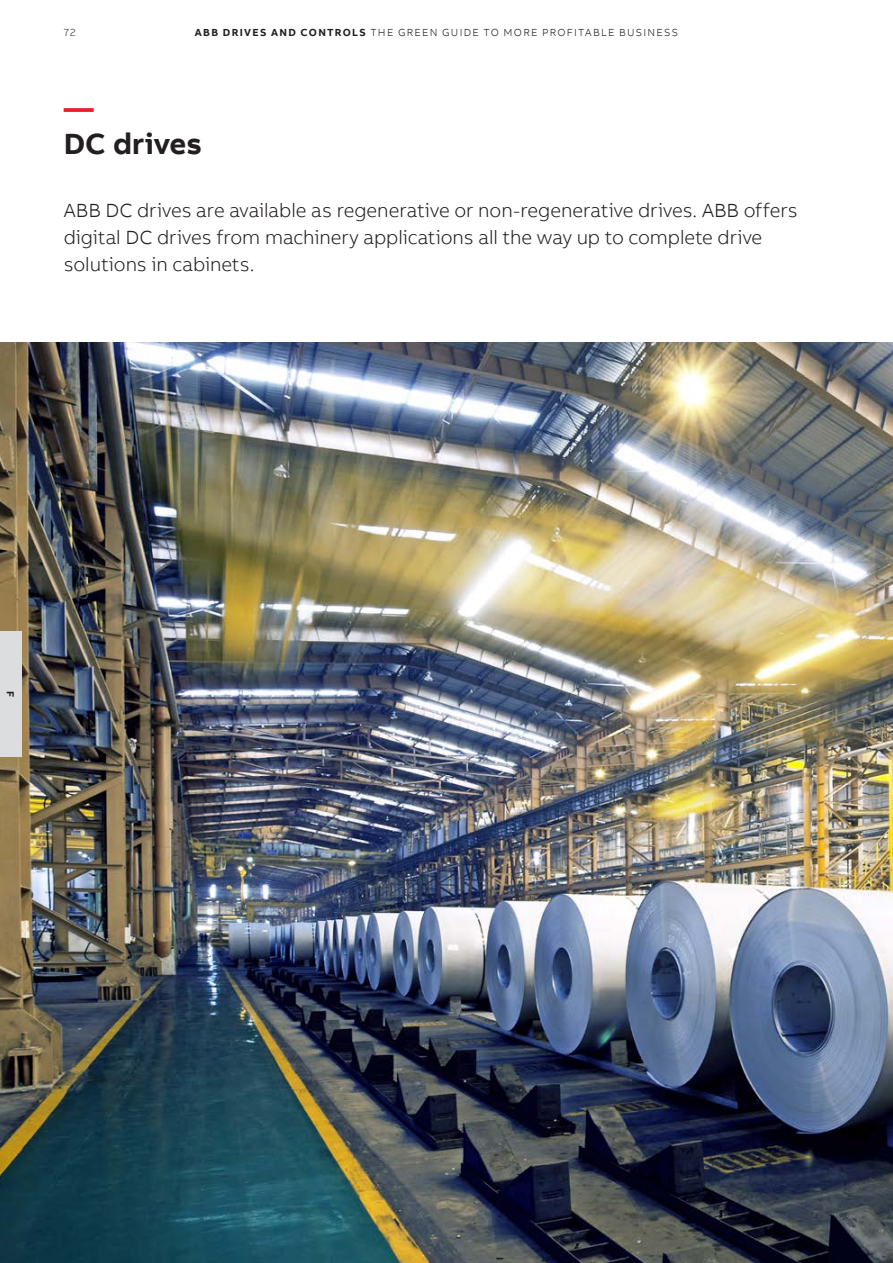
<style>
.page{position:relative;width:893px;height:1263px;background:#fff}
.page>*{position:absolute;margin:0;border:0;box-sizing:border-box;transform-origin:0 0}
.t1{font:700 30px "AB Bvoice";color:#231f20}
.t2{font:700 30px "AB Bvoice";color:#ee1c28}
.t3{font:300 19.5px/27px "AB Bvoice";letter-spacing:-.005em;color:#231f20}
.t4{font:300 10.5px "AB Bvoice";letter-spacing:.12em;color:#231f20}
.t5{font:700 10.5px "AB Bvoice";color:#231f20}
.s1{font-weight:700}
</style>
<div class="page">
<img style="left:0;top:343px;width:893px;height:920px">
<div style="left:0;top:631px;width:21px;height:126px;background:#dcdddf"></div>
<p class="t4" style="left:64px;top:26px;width:13px">72</p>
<p class="t4" style="left:195px;top:26px;width:485px"><span class="s1">ABB DRIVES AND CONTROLS</span> THE GREEN GUIDE TO MORE PROFITABLE BUSINESS</p>
<h1 class="t2" style="left:64px;top:89px;width:31px">—</h1>
<h1 class="t1" style="left:64px;top:125px;width:140px">DC drives</h1>
<p class="t3" style="left:64px;top:197px;width:736px">ABB DC drives are available as regenerative or non-regenerative drives. ABB offers digital DC drives from machinery applications all the way up to complete drive solutions in cabinets.</p>
<p class="t5" style="left:17px;top:691px;width:8px;rotate:90deg">F</p>
</div>
